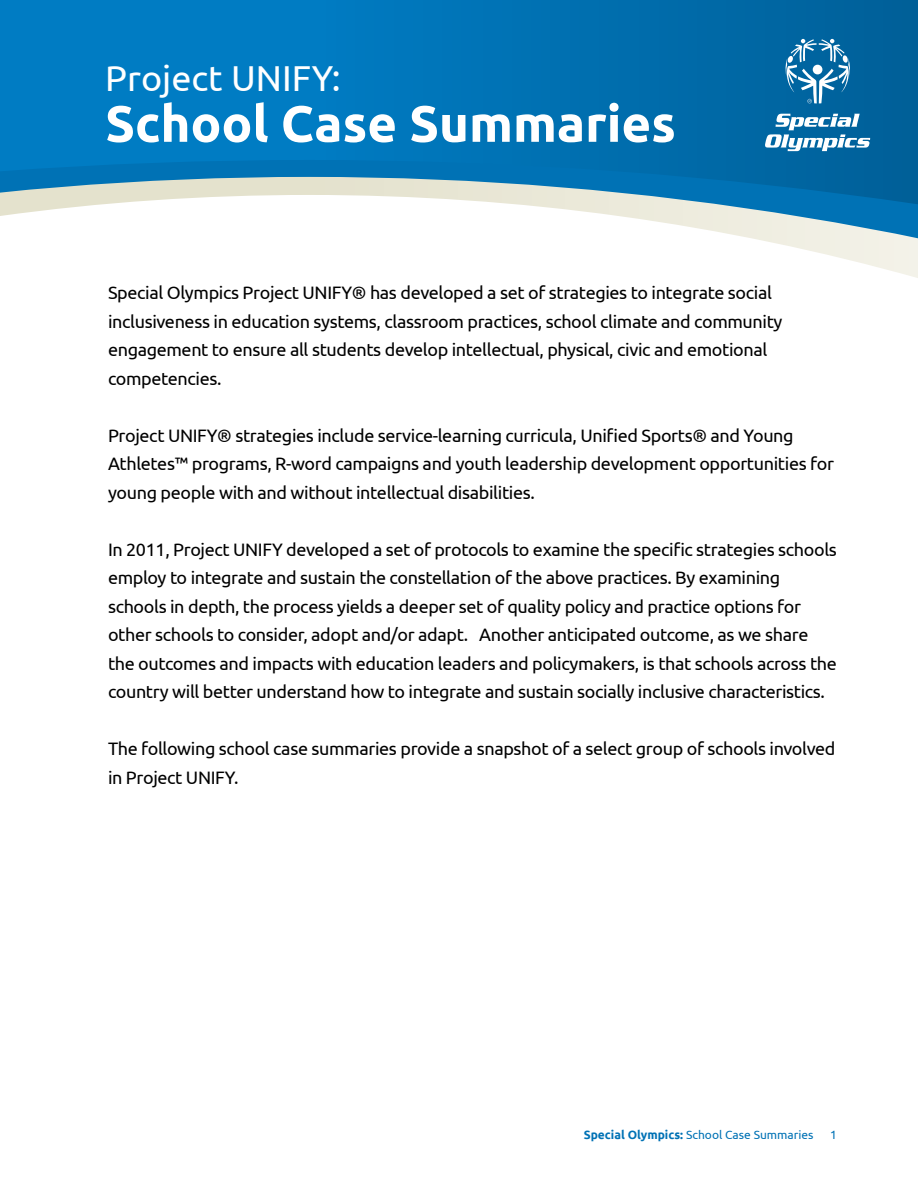
<style>
.page{position:relative;width:918px;height:1188px;background:#fff}
.page>*{position:absolute;margin:0;border:0;box-sizing:border-box;transform-origin:0 0}
.t1{font:700 51px "Ubuntu";color:#fff}
.t2{font:36px "Ubuntu";color:#fff}
.t3{font:18px/28.5px "Ubuntu";letter-spacing:-.02em;color:#000}
.t4{font:12px "Ubuntu";color:#0072b5}
.s1{font-weight:700}
</style>
<div class="page">
<svg style="left:0;top:204px;width:918px;height:74px"></svg>
<svg style="left:0;top:0;width:918px;height:204px;background:#127bb7"></svg>
<svg style="left:765px;top:114px;width:105px;height:37px"></svg>
<svg style="left:785px;top:39px;width:66px;height:64px;background:#3e89b6"></svg>
<h2 class="t2" style="left:105px;top:56px;width:237px">Project UNIFY:</h2>
<h1 class="t1" style="left:105px;top:93px;width:572px">School Case Summaries</h1>
<p class="t3" style="left:108px;top:278px;width:676px">Special Olympics Project UNIFY® has developed a set of strategies to integrate social inclusiveness in education systems, classroom practices, school climate and community engagement to ensure all students develop intellectual, physical, civic and emotional competencies.</p>
<p class="t3" style="left:108px;top:420px;width:727px">Project UNIFY® strategies include service-learning curricula, Unified Sports® and Young<br>Athletes™ programs, R-word campaigns and youth leadership development opportunities for young people with and without intellectual disabilities.</p>
<p class="t3" style="left:108px;top:534px;width:730px">In 2011, Project UNIFY developed a set of protocols to examine the specific strategies schools employ to integrate and sustain the constellation of the above practices. By examining schools in depth, the process yields a deeper set of quality policy and practice options for other schools to consider, adopt and/or adapt. Another anticipated outcome, as we share the outcomes and impacts with education leaders and policymakers, is that schools across the country will better understand how to integrate and sustain socially inclusive characteristics.</p>
<p class="t3" style="left:108px;top:734px;width:729px">The following school case summaries provide a snapshot of a select group of schools involved in Project UNIFY.</p>
<p class="t4" style="left:584px;top:1127px;width:231px"><span class="s1">Special Olympics:</span> School Case Summaries</p>
<p class="t4" style="left:830px;top:1127px;width:8px">1</p>
</div>
